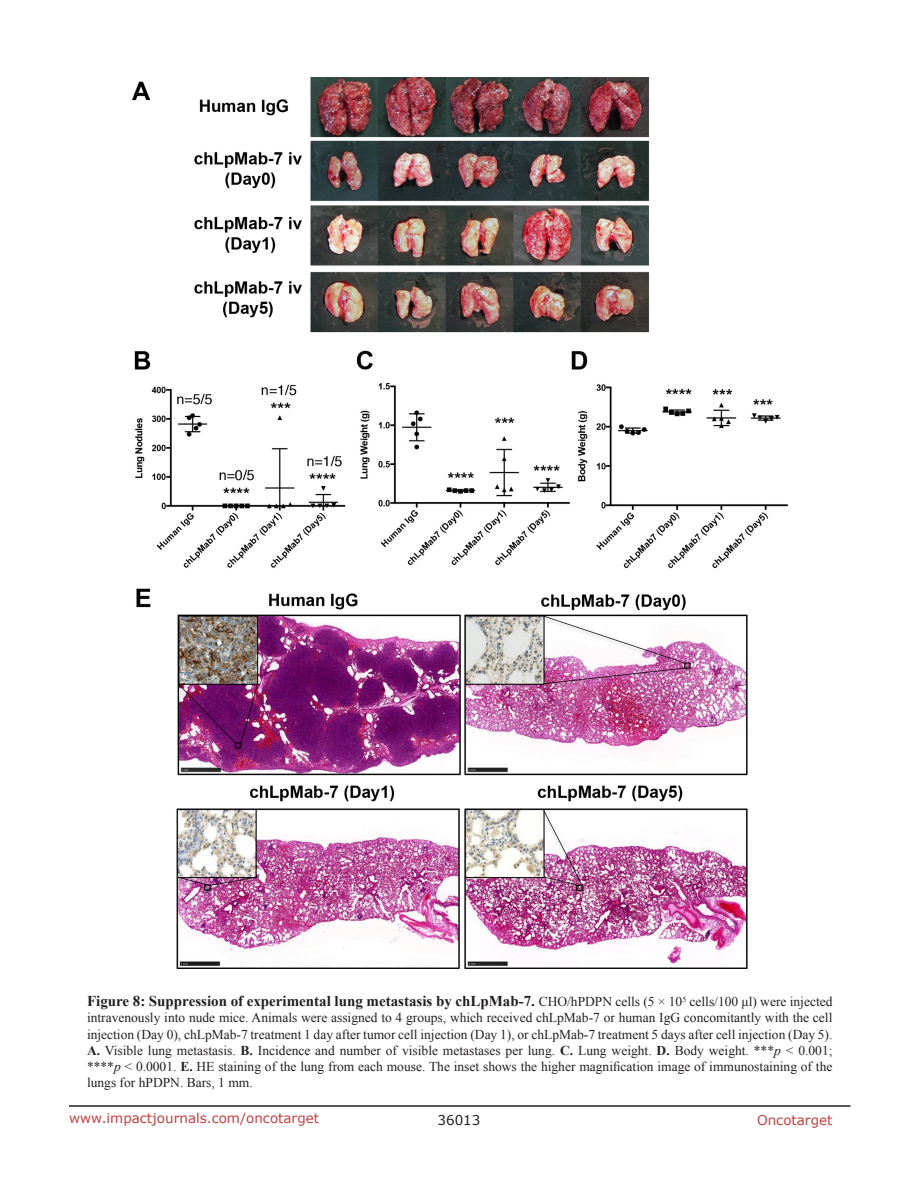
<style>
.page{position:relative;width:918px;height:1188px;background:#fff}
.page>*{position:absolute;margin:0;border:0;box-sizing:border-box;transform-origin:0 0}
.FigureText{font:700 15px "Times New Roman";color:#231f20}
.FigureText-2{font:13.5px/16.2px "Times New Roman";color:#231f20;text-align:justify}
.t1{font:13.5px "Verdana";color:#c24141}
.t2{font:13.5px "Verdana";color:#231f20}
.s1{font-weight:400;font-size:13.5px}
.s2{font-weight:700}
.s3{font-style:italic}
</style>
<div class="page">
<hr style="left:69px;top:1105px;width:781px;height:2px;background:#231f20">
<img style="left:132px;top:78px;width:655px;height:891px">
<p class="FigureText" style="left:87px;top:991px;width:747px">Figure 8: Suppression of experimental lung metastasis by chLpMab-7. <span class="s1">CHO/hPDPN cells (5 × 10</span><sup>5</sup> <span class="s1">cells/100 μl) were injected</span></p>
<p class="FigureText-2" style="left:87px;top:1010px;width:747px">intravenously into nude mice. Animals were assigned to 4 groups, which received chLpMab-7 or human IgG concomitantly with the cell injection (Day 0), chLpMab-7 treatment 1 day after tumor cell injection (Day 1), or chLpMab-7 treatment 5 days after cell injection (Day 5).<br><span class="s2">A.</span> Visible lung metastasis. <span class="s2">B.</span> Incidence and number of visible metastases per lung. <span class="s2">C.</span> Lung weight. <span class="s2">D.</span> Body weight. ***<span class="s3">p</span> &lt; 0.001; ****<span class="s3">p</span> &lt; 0.0001. <span class="s2">E.</span> HE staining of the lung from each mouse. The inset shows the higher magnification image of immunostaining of the lungs for hPDPN. Bars, 1 mm.</p>
<p class="t1" style="left:69px;top:1109px;width:252px">www.impactjournals.com/oncotarget</p>
<p class="t2" style="left:438px;top:1111px;width:44px">36013</p>
<p class="t1" style="left:757px;top:1111px;width:77px">Oncotarget</p>
</div>
